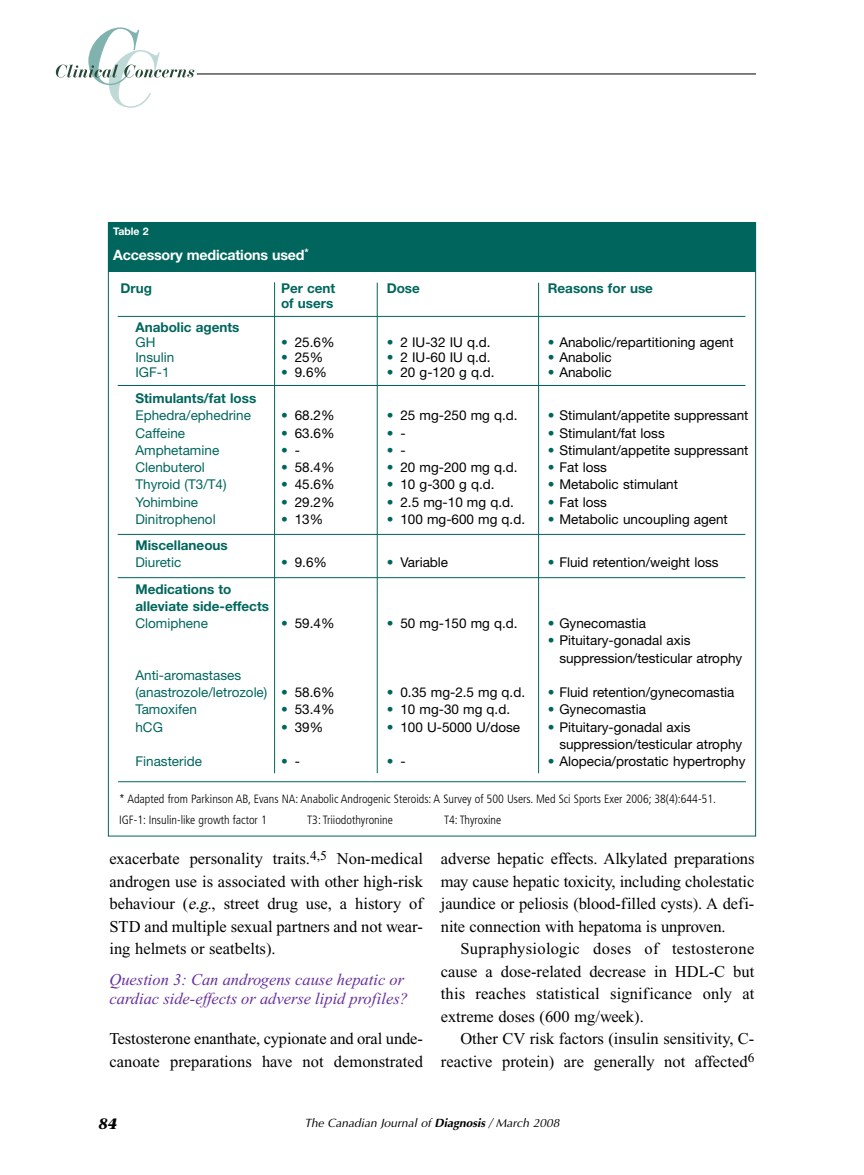
<style>
.page{position:relative;width:864px;height:1175px;background:#fff}
.page>*{position:absolute;margin:0;border:0;box-sizing:border-box;transform-origin:0 0}
.t1{font:16.5px/22.5px "Times New Roman";color:#000;text-align:justify}
.t2{font:italic 16.5px/19.5px "Times New Roman";color:#682f9c}
.t3{font:italic 700 15px "Stone Serif";color:#000}
.t4{font:700 14.25px "Helvetica Neue";letter-spacing:-.015em;color:#fff}
.t5{font:13.5px/17.2px "Helvetica Neue";color:#000}
.t6{font:13.5px/17.2px "Helvetica Neue";color:#00665d}
.t7{font:700 13.5px/17.2px "Helvetica Neue";color:#00665d}
.t8{font:300 condensed 12px/21px "Frutiger";color:#000}
.t9{font:italic 12px "Optima";color:#000}
.t10{font:700 10.5px "Helvetica Neue";color:#fff}
.s1{font-weight:700;color:#00665d}
.s2{font-weight:400;color:#000}
.s3{font-weight:700}
.s4{color:#000}
.s5{font-style:italic}
</style>
<div class="page">
<div style="left:109px;top:223px;width:647px;height:49px;background:#00665d"></div>
<hr style="left:274px;top:282px;width:1px;height:491px;background:#00665d">
<hr style="left:118px;top:316px;width:627px;height:1px;background:#00665d">
<hr style="left:118px;top:534px;width:627px;height:1px;background:#00665d">
<hr style="left:118px;top:577px;width:627px;height:1px;background:#00665d">
<hr style="left:118px;top:385px;width:627px;height:1px;background:#00665d">
<hr style="left:538px;top:283px;width:1px;height:490px;background:#00665d">
<hr style="left:377px;top:283px;width:1px;height:490px;background:#00665d">
<hr style="left:118px;top:781px;width:628px;height:1px;background:#00665d">
<hr style="left:197px;top:74px;width:559px;height:1px;background:#000">
<svg style="left:56px;top:27px;width:138px;height:81px"></svg>
<p class="t10" style="left:113px;top:228px;width:37px">Table 2</p>
<p class="t4" style="left:113px;top:249px;width:197px">Accessory medications used<sup>*</sup></p>
<p class="t7" style="left:121px;top:281px;width:33px">Drug</p>
<p class="t7" style="left:281px;top:281px;width:56px">Per cent</p>
<p class="t7" style="left:387px;top:281px;width:35px">Dose</p>
<p class="t7" style="left:548px;top:281px;width:107px">Reasons for use</p>
<p class="t7" style="left:281px;top:296px;width:54px">of users</p>
<p class="t7" style="left:135px;top:320px;width:106px">Anabolic agents</p>
<p class="t6" style="left:135px;top:335px;width:21px">GH</p>
<p class="t5" style="left:281px;top:335px;width:55px"><span class="s1">•</span> 25.6%</p>
<p class="t5" style="left:387px;top:335px;width:105px"><span class="s1">•</span> 2 IU-32 IU q.d.</p>
<p class="t5" style="left:548px;top:335px;width:187px"><span class="s1">•</span> Anabolic/repartitioning agent</p>
<p class="t6" style="left:135px;top:350px;width:40px">Insulin</p>
<p class="t5" style="left:281px;top:350px;width:44px"><span class="s1">•</span> 25%</p>
<p class="t5" style="left:387px;top:350px;width:105px"><span class="s1">•</span> 2 IU-60 IU q.d.</p>
<p class="t5" style="left:548px;top:350px;width:66px"><span class="s1">•</span> Anabolic</p>
<p class="t6" style="left:135px;top:365px;width:36px">IGF-1</p>
<p class="t5" style="left:281px;top:365px;width:48px"><span class="s1">•</span> 9.6%</p>
<p class="t5" style="left:387px;top:365px;width:109px"><span class="s1">•</span> 20 g-120 g q.d.</p>
<p class="t5" style="left:548px;top:365px;width:66px"><span class="s1">•</span> Anabolic</p>
<p class="t7" style="left:135px;top:391px;width:122px">Stimulants/fat loss</p>
<p class="t6" style="left:135px;top:408px;width:117px">Ephedra/ephedrine</p>
<p class="t5" style="left:281px;top:408px;width:55px"><span class="s1">•</span> 68.2%</p>
<p class="t5" style="left:387px;top:408px;width:132px"><span class="s1">•</span> 25 mg-250 mg q.d.</p>
<p class="t5" style="left:548px;top:408px;width:202px"><span class="s1">•</span> Stimulant/appetite suppressant</p>
<p class="t6" style="left:135px;top:425px;width:51px">Caffeine</p>
<p class="t5" style="left:281px;top:425px;width:55px"><span class="s1">•</span> 63.6%</p>
<p class="t7" style="left:387px;top:425px;width:21px">• <span class="s2">-</span></p>
<p class="t5" style="left:548px;top:425px;width:118px"><span class="s1">•</span> Stimulant/fat loss</p>
<p class="t6" style="left:135px;top:443px;width:85px">Amphetamine</p>
<p class="t7" style="left:281px;top:442px;width:21px">• <span class="s2">-</span></p>
<p class="t7" style="left:387px;top:442px;width:21px">• <span class="s2">-</span></p>
<p class="t5" style="left:548px;top:443px;width:202px"><span class="s1">•</span> Stimulant/appetite suppressant</p>
<p class="t6" style="left:135px;top:460px;width:71px">Clenbuterol</p>
<p class="t5" style="left:281px;top:460px;width:55px"><span class="s1">•</span> 58.4%</p>
<p class="t5" style="left:387px;top:460px;width:132px"><span class="s1">•</span> 20 mg-200 mg q.d.</p>
<p class="t5" style="left:548px;top:460px;width:61px"><span class="s1">•</span> Fat loss</p>
<p class="t6" style="left:135px;top:477px;width:93px">Thyroid (T3/T4)</p>
<p class="t5" style="left:281px;top:477px;width:55px"><span class="s1">•</span> 45.6%</p>
<p class="t5" style="left:387px;top:477px;width:109px"><span class="s1">•</span> 10 g-300 g q.d.</p>
<p class="t5" style="left:548px;top:477px;width:132px"><span class="s1">•</span> Metabolic stimulant</p>
<p class="t6" style="left:135px;top:494px;width:64px">Yohimbine</p>
<p class="t5" style="left:281px;top:494px;width:55px"><span class="s1">•</span> 29.2%</p>
<p class="t5" style="left:387px;top:494px;width:129px"><span class="s1">•</span> 2.5 mg-10 mg q.d.</p>
<p class="t5" style="left:548px;top:494px;width:61px"><span class="s1">•</span> Fat loss</p>
<p class="t6" style="left:135px;top:512px;width:82px">Dinitrophenol</p>
<p class="t5" style="left:281px;top:512px;width:44px"><span class="s1">•</span> 13%</p>
<p class="t5" style="left:387px;top:512px;width:140px"><span class="s1">•</span> 100 mg-600 mg q.d.</p>
<p class="t5" style="left:548px;top:512px;width:182px"><span class="s1">•</span> Metabolic uncoupling agent</p>
<p class="t7" style="left:135px;top:538px;width:94px">Miscellaneous</p>
<p class="t6" style="left:135px;top:555px;width:47px">Diuretic</p>
<p class="t5" style="left:281px;top:555px;width:48px"><span class="s1">•</span> 9.6%</p>
<p class="t5" style="left:387px;top:555px;width:63px"><span class="s1">•</span> Variable</p>
<p class="t5" style="left:548px;top:555px;width:172px"><span class="s1">•</span> Fluid retention/weight loss</p>
<p class="t7" style="left:135px;top:581px;width:135px">Medications to alleviate side-effects</p>
<p class="t6" style="left:135px;top:616px;width:74px">Clomiphene</p>
<p class="t5" style="left:281px;top:616px;width:55px"><span class="s1">•</span> 59.4%</p>
<p class="t5" style="left:387px;top:616px;width:132px"><span class="s1">•</span> 50 mg-150 mg q.d.</p>
<p class="t5" style="left:548px;top:616px;width:100px"><span class="s1">•</span> Gynecomastia</p>
<p class="t5" style="left:559px;top:633px;width:184px;text-indent:-12px"><span class="s1">•</span> Pituitary-gonadal axis suppression/testicular atrophy</p>
<p class="t6" style="left:135px;top:668px;width:201px">Anti-aromastases (anastrozole/letrozole) <span class="s3">•</span> <span class="s4">58.6%</span></p>
<p class="t5" style="left:387px;top:685px;width:140px"><span class="s1">•</span> 0.35 mg-2.5 mg q.d.</p>
<p class="t5" style="left:548px;top:685px;width:188px"><span class="s1">•</span> Fluid retention/gynecomastia</p>
<p class="t6" style="left:135px;top:702px;width:63px">Tamoxifen</p>
<p class="t5" style="left:281px;top:702px;width:55px"><span class="s1">•</span> 53.4%</p>
<p class="t5" style="left:387px;top:702px;width:125px"><span class="s1">•</span> 10 mg-30 mg q.d.</p>
<p class="t5" style="left:548px;top:702px;width:100px"><span class="s1">•</span> Gynecomastia</p>
<p class="t6" style="left:135px;top:719px;width:29px">hCG</p>
<p class="t5" style="left:281px;top:719px;width:44px"><span class="s1">•</span> 39%</p>
<p class="t5" style="left:387px;top:719px;width:135px"><span class="s1">•</span> 100 U-5000 U/dose</p>
<p class="t5" style="left:559px;top:719px;width:184px;text-indent:-12px"><span class="s1">•</span> Pituitary-gonadal axis suppression/testicular atrophy</p>
<p class="t6" style="left:135px;top:754px;width:68px">Finasteride</p>
<p class="t7" style="left:281px;top:754px;width:21px">• <span class="s2">-</span></p>
<p class="t7" style="left:387px;top:754px;width:21px">• <span class="s2">-</span></p>
<p class="t5" style="left:548px;top:754px;width:199px"><span class="s1">•</span> Alopecia/prostatic hypertrophy</p>
<p class="t8" style="left:119px;top:789px;width:598px">* Adapted from Parkinson AB, Evans NA: Anabolic Androgenic Steroids: A Survey of 500 Users. Med Sci Sports Exer 2006; 38(4):644-51.<br>IGF-1: Insulin-like growth factor 1</p>
<p class="t8" style="left:307px;top:810px;width:87px">T3: Triiodothyronine</p>
<p class="t8" style="left:444px;top:810px;width:59px">T4: Thyroxine</p>
<p class="t1" style="left:109px;top:849px;width:315px">exacerbate personality traits.<sup>4,5</sup> Non-medical androgen use is associated with other high-risk behaviour (<span class="s5">e.g.</span>, street drug use, a history of STD and multiple sexual partners and not wear&shy;ing helmets or seatbelts).</p>
<p class="t2" style="left:109px;top:971px;width:300px">Question 3: Can androgens cause hepatic or cardiac side-effects or adverse lipid profiles?</p>
<p class="t1" style="left:109px;top:1029px;width:315px">Testosterone enanthate, cypionate and oral unde&shy;canoate preparations have not demonstrated</p>
<p class="t1" style="left:441px;top:849px;width:315px">adverse hepatic effects. Alkylated preparations may cause hepatic toxicity, including cholestatic jaundice or peliosis (blood-filled cysts). A defi&shy;nite connection with hepatoma is unproven.</p>
<p class="t1" style="left:441px;top:939px;width:315px;text-indent:19px">Supraphysiologic doses of testosterone cause a dose-related decrease in HDL-C but this reaches statistical significance only at extreme doses (600 mg/week).</p>
<p class="t1" style="left:441px;top:1029px;width:315px;text-align:right">Other CV risk factors (insulin sensitivity, C&shy;reactive protein) are generally not affected<sup>6</sup></p>
<p class="t3" style="left:98px;top:1118px;width:20px">84</p>
<p class="t9" style="left:305px;top:1115px;width:256px">The Canadian Journal of <span class="s3">Diagnosis</span> / March 2008</p>
</div>
